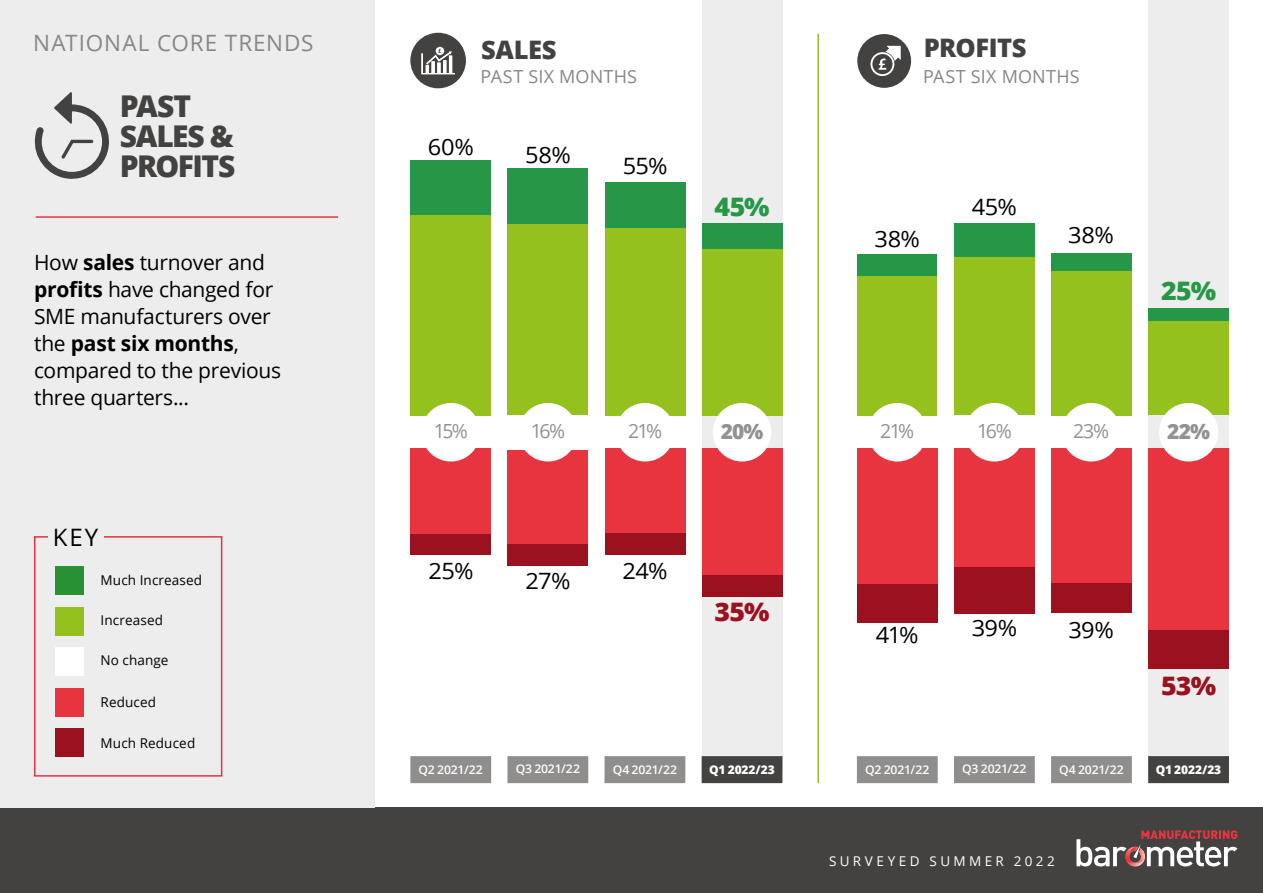
<style>
.page{position:relative;width:1263px;height:893px;background:#fff}
.page>*{position:absolute;margin:0;border:0;box-sizing:border-box;transform-origin:0 0}
.t1{font:800 30px/30px "Open Sans";letter-spacing:-.05em;color:#434241}
.t2{font:800 25.5px "Open Sans";letter-spacing:-.02em;color:#434241}
.t3{font:800 25.5px "Open Sans";color:#9c1120;scale:1.05 1}
.t4{font:800 25.5px "Open Sans";color:#269747;scale:1.05 1}
.t5{font:24px "Open Sans";color:#000}
.t6{font:22.5px "Open Sans";letter-spacing:-.025em;color:#000;scale:1.05 1}
.t7{font:22.5px "Open Sans";letter-spacing:.04em;color:#878787}
.t8{font:21px/27px "Open Sans";letter-spacing:-.015em;color:#000}
.t9{font:800 21px "Open Sans";color:#929292}
.t10{font:19.5px "Open Sans";letter-spacing:-.105em;color:#929292}
.t11{font:18px "Open Sans";letter-spacing:.015em;color:#878787}
.t12{font:13.5px "Open Sans";letter-spacing:.01em;color:#000}
.t13{font:13.5px "Open Sans";letter-spacing:.25em;color:#fff}
.t14{font:600 12px "Open Sans";letter-spacing:-.02em;color:#fff}
.t15{font:800 12px "Open Sans";letter-spacing:-.01em;color:#fff}
.s1{font-weight:700}
</style>
<div class="page">
<div style="left:0;top:808px;width:1263px;height:85px;background:#434241"></div>
<svg style="left:1076px;top:830px;width:161px;height:37px"></svg>
<div style="left:1148px;top:0;width:81px;height:772px;background:#ededed"></div>
<div style="left:0;top:0;width:374px;height:807px;background:#ededed"></div>
<hr style="left:36px;top:216px;width:302px;height:2px;background:#e7343f">
<hr style="left:817px;top:34px;width:2px;height:749px;background:#95c11f">
<div style="left:857px;top:34px;width:54px;height:54px;background:#434241;border-radius:50%"></div>
<svg style="left:870px;top:46px;width:31px;height:30px"></svg>
<div style="left:410px;top:33px;width:56px;height:55px;background:#434241;border-radius:50%"></div>
<svg style="left:421px;top:47px;width:34px;height:27px"></svg>
<svg style="left:34px;top:92px;width:75px;height:87px"></svg>
<div style="left:954px;top:449px;width:81px;height:119px;background:#e7343f"></div>
<div style="left:954px;top:567px;width:81px;height:47px;background:#9c1120"></div>
<div style="left:857px;top:449px;width:81px;height:136px;background:#e7343f"></div>
<div style="left:857px;top:584px;width:81px;height:38px;background:#9c1120"></div>
<div style="left:954px;top:224px;width:81px;height:34px;background:#269747"></div>
<div style="left:954px;top:258px;width:81px;height:157px;background:#95c11f"></div>
<div style="left:965px;top:403px;width:59px;height:58px;background:#fff;border-radius:50%"></div>
<div style="left:1051px;top:449px;width:80px;height:136px;background:#e7343f"></div>
<div style="left:1148px;top:449px;width:81px;height:182px;background:#e7343f"></div>
<div style="left:1051px;top:584px;width:80px;height:29px;background:#9c1120"></div>
<div style="left:1148px;top:631px;width:81px;height:38px;background:#9c1120"></div>
<div style="left:1051px;top:254px;width:80px;height:17px;background:#269747"></div>
<div style="left:1051px;top:271px;width:80px;height:144px;background:#95c11f"></div>
<div style="left:1148px;top:319px;width:81px;height:96px;background:#95c11f"></div>
<div style="left:1061px;top:403px;width:60px;height:58px;background:#fff;border-radius:50%"></div>
<div style="left:1159px;top:403px;width:59px;height:58px;background:#fff;border-radius:50%"></div>
<div style="left:34px;top:536px;width:188px;height:241px;border:2px solid #e7343f"></div>
<div style="left:55px;top:566px;width:29px;height:29px;background:#279134"></div>
<div style="left:48px;top:527px;width:55px;height:18px;background:#ededed"></div>
<div style="left:55px;top:607px;width:29px;height:29px;background:#95c11f"></div>
<div style="left:55px;top:647px;width:29px;height:29px;background:#fff"></div>
<div style="left:55px;top:688px;width:29px;height:29px;background:#e7343f"></div>
<div style="left:55px;top:728px;width:29px;height:29px;background:#9c1120"></div>
<div style="left:604px;top:756px;width:81px;height:27px;background:#908d8d"></div>
<div style="left:1051px;top:756px;width:81px;height:27px;background:#908d8d"></div>
<div style="left:508px;top:450px;width:80px;height:94px;background:#e7343f"></div>
<div style="left:508px;top:544px;width:80px;height:21px;background:#9c1120"></div>
<div style="left:508px;top:224px;width:80px;height:191px;background:#95c11f"></div>
<div style="left:508px;top:168px;width:80px;height:56px;background:#269747"></div>
<div style="left:519px;top:403px;width:58px;height:58px;background:#fff;border-radius:50%"></div>
<div style="left:507px;top:756px;width:81px;height:27px;background:#908d8d"></div>
<div style="left:954px;top:756px;width:81px;height:27px;background:#908d8d"></div>
<div style="left:410px;top:534px;width:81px;height:21px;background:#9c1120"></div>
<div style="left:410px;top:449px;width:81px;height:85px;background:#e7343f"></div>
<div style="left:410px;top:161px;width:81px;height:55px;background:#269747"></div>
<div style="left:410px;top:216px;width:81px;height:200px;background:#95c11f"></div>
<div style="left:422px;top:403px;width:58px;height:58px;background:#fff;border-radius:50%"></div>
<div style="left:410px;top:756px;width:81px;height:27px;background:#908d8d"></div>
<div style="left:857px;top:756px;width:81px;height:27px;background:#908d8d"></div>
<div style="left:702px;top:0;width:80px;height:772px;background:#ededed"></div>
<div style="left:702px;top:756px;width:80px;height:27px;background:#434241"></div>
<div style="left:1148px;top:756px;width:81px;height:27px;background:#434241"></div>
<div style="left:605px;top:449px;width:80px;height:85px;background:#e7343f"></div>
<div style="left:702px;top:449px;width:80px;height:126px;background:#e7343f"></div>
<div style="left:605px;top:534px;width:80px;height:21px;background:#9c1120"></div>
<div style="left:702px;top:575px;width:80px;height:21px;background:#9c1120"></div>
<div style="left:605px;top:182px;width:80px;height:47px;background:#269747"></div>
<div style="left:605px;top:229px;width:80px;height:187px;background:#95c11f"></div>
<div style="left:702px;top:247px;width:80px;height:169px;background:#95c11f"></div>
<div style="left:616px;top:403px;width:58px;height:58px;background:#fff;border-radius:50%"></div>
<div style="left:713px;top:403px;width:58px;height:58px;background:#fff;border-radius:50%"></div>
<div style="left:857px;top:275px;width:80px;height:141px;background:#95c11f"></div>
<div style="left:868px;top:403px;width:59px;height:58px;background:#fff;border-radius:50%"></div>
<div style="left:857px;top:255px;width:80px;height:21px;background:#269747"></div>
<div style="left:702px;top:223px;width:80px;height:25px;background:#269747"></div>
<div style="left:1148px;top:308px;width:81px;height:13px;background:#269747"></div>
<p class="t7" style="left:33px;top:28px;width:282px">NATIONAL CORE TRENDS</p>
<h1 class="t1" style="left:120px;top:90px;width:117px">PAST<br>SALES &amp;<br>PROFITS</h1>
<p class="t8" style="left:34px;top:248px;width:249px">How <span class="s1">sales</span> turnover and <span class="s1">profits</span> have changed for<br>SME manufacturers over the <span class="s1">past six months</span>, compared to the previous three quarters...</p>
<p class="t5" style="left:53px;top:520px;width:47px">KEY</p>
<p class="t12" style="left:101px;top:571px;width:103px">Much Increased</p>
<p class="t12" style="left:101px;top:611px;width:64px">Increased</p>
<p class="t12" style="left:101px;top:651px;width:69px">No change</p>
<p class="t12" style="left:101px;top:693px;width:57px">Reduced</p>
<p class="t12" style="left:101px;top:734px;width:96px">Much Reduced</p>
<p class="t2" style="left:481px;top:30px;width:77px">SALES</p>
<p class="t11" style="left:481px;top:64px;width:158px">PAST SIX MONTHS</p>
<p class="t6" style="left:428px;top:131px;width:45px">60%</p>
<p class="t6" style="left:525px;top:139px;width:45px">58%</p>
<p class="t6" style="left:623px;top:151px;width:44px">55%</p>
<p class="t4" style="left:714px;top:188px;width:54px">45%</p>
<p class="t10" style="left:434px;top:418px;width:36px">15%</p>
<p class="t6" style="left:428px;top:556px;width:44px">25%</p>
<p class="t10" style="left:531px;top:418px;width:36px">16%</p>
<p class="t6" style="left:525px;top:565px;width:45px">27%</p>
<p class="t10" style="left:628px;top:418px;width:36px">21%</p>
<p class="t9" style="left:721px;top:416px;width:44px">20%</p>
<p class="t6" style="left:623px;top:555px;width:44px">24%</p>
<p class="t3" style="left:715px;top:593px;width:54px">35%</p>
<p class="t2" style="left:924px;top:29px;width:104px">PROFITS</p>
<p class="t11" style="left:923px;top:64px;width:158px">PAST SIX MONTHS</p>
<p class="t6" style="left:874px;top:224px;width:45px">38%</p>
<p class="t10" style="left:880px;top:418px;width:36px">21%</p>
<p class="t6" style="left:972px;top:191px;width:44px">45%</p>
<p class="t6" style="left:1068px;top:220px;width:45px">38%</p>
<p class="t4" style="left:1161px;top:271px;width:54px">25%</p>
<p class="t10" style="left:977px;top:418px;width:36px">16%</p>
<p class="t10" style="left:1073px;top:418px;width:38px">23%</p>
<p class="t9" style="left:1167px;top:416px;width:44px">22%</p>
<p class="t6" style="left:876px;top:619px;width:42px">41%</p>
<p class="t6" style="left:972px;top:612px;width:45px">39%</p>
<p class="t6" style="left:1068px;top:614px;width:45px">39%</p>
<p class="t3" style="left:1161px;top:666px;width:54px">53%</p>
<p class="t14" style="left:516px;top:761px;width:66px">Q3 2021/22</p>
<p class="t14" style="left:962px;top:761px;width:66px">Q3 2021/22</p>
<p class="t14" style="left:419px;top:761px;width:66px">Q2 2021/22</p>
<p class="t14" style="left:865px;top:761px;width:66px">Q2 2021/22</p>
<p class="t14" style="left:613px;top:761px;width:66px">Q4 2021/22</p>
<p class="t14" style="left:1059px;top:761px;width:66px">Q4 2021/22</p>
<p class="t15" style="left:709px;top:761px;width:67px">Q1 2022/23</p>
<p class="t15" style="left:1156px;top:761px;width:67px">Q1 2022/23</p>
<p class="t13" style="left:829px;top:852px;width:227px">SURVEYED SUMMER 2022</p>
</div>
